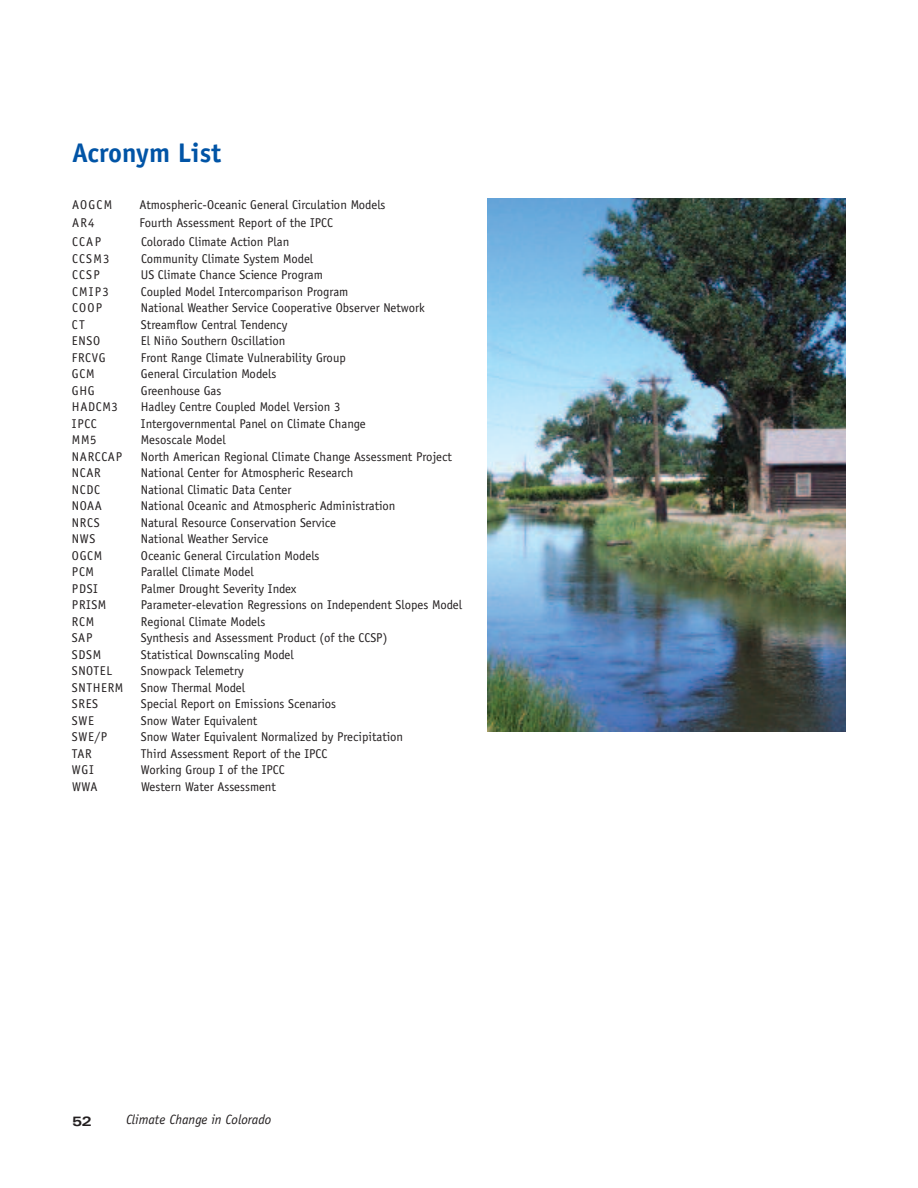
<style>
.page{position:relative;width:918px;height:1188px;background:#fff}
.page>*{position:absolute;margin:0;border:0;box-sizing:border-box;transform-origin:0 0}
.t1{font:700 27px "Officina Sans";color:#0154a6}
.t2{font:italic 13.5px "Officina Sans";color:#231f20}
.t3{font:700 expanded 13.5px "Univers";color:#231f20}
.t4{font:12.75px "Officina Sans";color:#231f20}
</style>
<div class="page">
<img style="left:488px;top:198px;width:358px;height:533px">
<h1 class="t1" style="left:72px;top:136px;width:151px">Acronym List</h1>
<p class="t4" style="left:72px;top:197px;width:42px">AOGCM</p>
<p class="t4" style="left:140px;top:197px;width:248px">Atmospheric-Oceanic General Circulation Models</p>
<p class="t4" style="left:72px;top:215px;width:24px">AR4</p>
<p class="t4" style="left:140px;top:215px;width:195px">Fourth Assessment Report of the IPCC</p>
<p class="t4" style="left:72px;top:235px;width:31px">CCAP</p>
<p class="t4" style="left:141px;top:235px;width:150px">Colorado Climate Action Plan</p>
<p class="t4" style="left:72px;top:251px;width:39px">CCSM3</p>
<p class="t4" style="left:141px;top:251px;width:174px">Community Climate System Model</p>
<p class="t4" style="left:72px;top:268px;width:29px">CCSP</p>
<p class="t4" style="left:141px;top:268px;width:184px">US Climate Chance Science Program</p>
<p class="t4" style="left:72px;top:284px;width:38px">CMIP3</p>
<p class="t4" style="left:141px;top:284px;width:209px">Coupled Model Intercomparison Program</p>
<p class="t4" style="left:72px;top:301px;width:32px">COOP</p>
<p class="t4" style="left:141px;top:301px;width:285px">National Weather Service Cooperative Observer Network</p>
<p class="t4" style="left:72px;top:317px;width:14px">CT</p>
<p class="t4" style="left:141px;top:317px;width:148px">Streamflow Central Tendency</p>
<p class="t4" style="left:72px;top:334px;width:30px">ENSO</p>
<p class="t4" style="left:141px;top:334px;width:146px">El Niño Southern Oscillation</p>
<p class="t4" style="left:72px;top:350px;width:35px">FRCVG</p>
<p class="t4" style="left:141px;top:350px;width:206px">Front Range Climate Vulnerability Group</p>
<p class="t4" style="left:72px;top:367px;width:24px">GCM</p>
<p class="t4" style="left:141px;top:367px;width:137px">General Circulation Models</p>
<p class="t4" style="left:72px;top:383px;width:24px">GHG</p>
<p class="t4" style="left:141px;top:383px;width:82px">Greenhouse Gas</p>
<p class="t4" style="left:72px;top:400px;width:47px">HADCM3</p>
<p class="t4" style="left:141px;top:400px;width:201px">Hadley Centre Coupled Model Version 3</p>
<p class="t4" style="left:72px;top:416px;width:26px">IPCC</p>
<p class="t4" style="left:141px;top:416px;width:226px">Intergovernmental Panel on Climate Change</p>
<p class="t4" style="left:72px;top:433px;width:26px">MM5</p>
<p class="t4" style="left:141px;top:433px;width:86px">Mesoscale Model</p>
<p class="t4" style="left:72px;top:449px;width:52px">NARCCAP</p>
<p class="t4" style="left:141px;top:449px;width:313px">North American Regional Climate Change Assessment Project</p>
<p class="t4" style="left:72px;top:466px;width:30px">NCAR</p>
<p class="t4" style="left:141px;top:466px;width:214px">National Center for Atmospheric Research</p>
<p class="t4" style="left:72px;top:482px;width:30px">NCDC</p>
<p class="t4" style="left:141px;top:482px;width:152px">National Climatic Data Center</p>
<p class="t4" style="left:72px;top:499px;width:32px">NOAA</p>
<p class="t4" style="left:141px;top:499px;width:256px">National Oceanic and Atmospheric Administration</p>
<p class="t4" style="left:72px;top:515px;width:29px">NRCS</p>
<p class="t4" style="left:141px;top:515px;width:197px">Natural Resource Conservation Service</p>
<p class="t4" style="left:72px;top:532px;width:25px">NWS</p>
<p class="t4" style="left:141px;top:532px;width:129px">National Weather Service</p>
<p class="t4" style="left:72px;top:548px;width:32px">OGCM</p>
<p class="t4" style="left:141px;top:548px;width:180px">Oceanic General Circulation Models</p>
<p class="t4" style="left:72px;top:565px;width:24px">PCM</p>
<p class="t4" style="left:141px;top:565px;width:114px">Parallel Climate Model</p>
<p class="t4" style="left:72px;top:581px;width:27px">PDSI</p>
<p class="t4" style="left:141px;top:581px;width:157px">Palmer Drought Severity Index</p>
<p class="t4" style="left:72px;top:598px;width:36px">PRISM</p>
<p class="t4" style="left:141px;top:598px;width:323px">Parameter-elevation Regressions on Independent Slopes Model</p>
<p class="t4" style="left:72px;top:614px;width:24px">RCM</p>
<p class="t4" style="left:141px;top:614px;width:126px">Regional Climate Models</p>
<p class="t4" style="left:72px;top:631px;width:22px">SAP</p>
<p class="t4" style="left:141px;top:631px;width:248px">Synthesis and Assessment Product (of the CCSP)</p>
<p class="t4" style="left:72px;top:647px;width:31px">SDSM</p>
<p class="t4" style="left:141px;top:647px;width:154px">Statistical Downscaling Model</p>
<p class="t4" style="left:72px;top:664px;width:42px">SNOTEL</p>
<p class="t4" style="left:141px;top:664px;width:104px">Snowpack Telemetry</p>
<p class="t4" style="left:72px;top:680px;width:53px">SNTHERM</p>
<p class="t4" style="left:141px;top:680px;width:106px">Snow Thermal Model</p>
<p class="t4" style="left:72px;top:697px;width:28px">SRES</p>
<p class="t4" style="left:141px;top:697px;width:197px">Special Report on Emissions Scenarios</p>
<p class="t4" style="left:72px;top:713px;width:24px">SWE</p>
<p class="t4" style="left:141px;top:713px;width:118px">Snow Water Equivalent</p>
<p class="t4" style="left:72px;top:730px;width:37px">SWE/P</p>
<p class="t4" style="left:141px;top:730px;width:264px">Snow Water Equivalent Normalized by Precipitation</p>
<p class="t4" style="left:72px;top:746px;width:21px">TAR</p>
<p class="t4" style="left:141px;top:746px;width:188px">Third Assessment Report of the IPCC</p>
<p class="t4" style="left:72px;top:763px;width:23px">WGI</p>
<p class="t4" style="left:141px;top:763px;width:145px">Working Group I of the IPCC</p>
<p class="t4" style="left:72px;top:779px;width:27px">WWA</p>
<p class="t4" style="left:141px;top:779px;width:136px">Western Water Assessment</p>
<p class="t3" style="left:72px;top:1113px;width:21px">52</p>
<p class="t2" style="left:126px;top:1112px;width:147px">Climate Change in Colorado</p>
</div>
